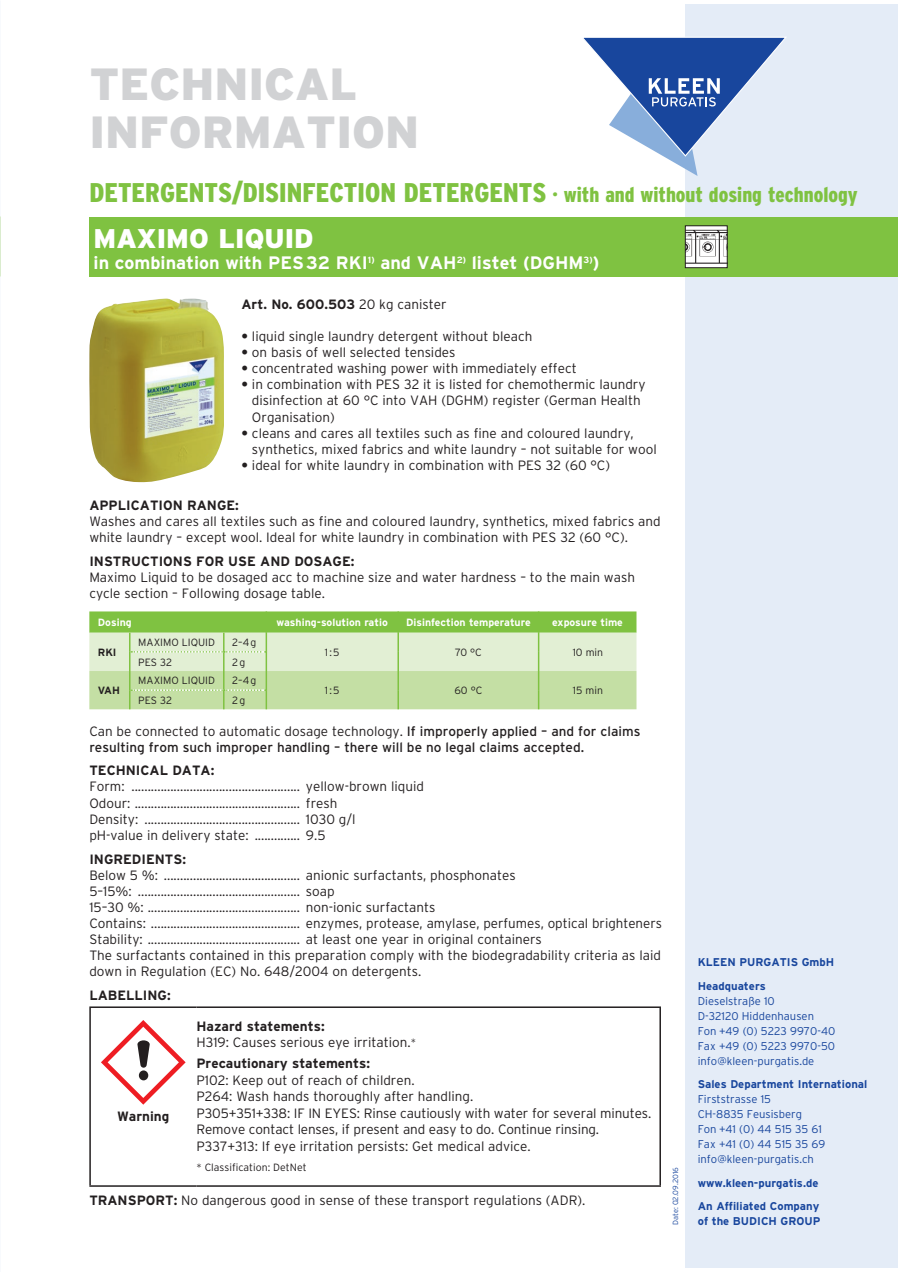
<style>
.page{position:relative;width:902px;height:1272px;background:#fff}
.page>*{position:absolute;margin:0;border:0;box-sizing:border-box;transform-origin:0 0}
.Technische_Informati{font:900 45px "Interstate";color:#d1d2d4}
.Produktgruppe{font:900 condensed 27px "Interstate";color:#7fc241}
.Produktname{font:900 27px "Interstate";color:#fff}
.Produktunterzeile{font:700 18px "Interstate";color:#fff}
.Grundschrift{font:300 13.5px/16.2px "Interstate";color:#231f20}
.Grundschrift-2{font:13.5px/16.2px "Interstate";color:#231f20}
.Subhead_Bold_Versal{font:700 13.5px "Interstate";color:#231f20}
.Grundschrift-3{font:700 13.5px "Interstate";color:#231f20}
.nFl_Gefahrensymbol{font:700 13.5px "Interstate";color:#231f20}
.t1{font:300 11.25px/15px "Interstate";color:#18469d}
.t2{font:700 11.25px/15px "Interstate";color:#18469d}
.Grundschrift-4{font:300 10.5px "Interstate";color:#231f20}
.t3{font:700 10.5px "Interstate";color:#fff}
.t4{font:700 10.5px "Interstate";color:#231f20}
.t5{font:300 7.5px "Interstate";color:#18469d}
.s1{font-size:21px}
.s2{font-weight:300}
.s3{font-weight:700}
.s4{font-size:10.5px}
</style>
<div class="page">
<div style="left:685px;top:4px;width:212px;height:1263px;background:#e4ecf7"></div>
<svg style="left:583px;top:37px;width:204px;height:139px"></svg>
<svg style="left:89px;top:611px;width:547px;height:98px;background:#c0dea0"></svg>
<hr style="left:89px;top:1006px;width:107px;height:1px;background:#231f20">
<hr style="left:89px;top:1007px;width:2px;height:178px;background:#231f20">
<hr style="left:196px;top:1006px;width:465px;height:1px;background:#231f20">
<hr style="left:659px;top:1007px;width:2px;height:178px;background:#231f20">
<hr style="left:89px;top:1185px;width:107px;height:1px;background:#231f20">
<hr style="left:196px;top:1185px;width:465px;height:1px;background:#231f20">
<svg style="left:101px;top:1020px;width:85px;height:84px"></svg>
<div style="left:89px;top:217px;width:808px;height:59px;background:#7fc241"></div>
<img style="left:89px;top:298px;width:135px;height:184px">
<div style="left:685px;top:226px;width:42px;height:42px;background:linear-gradient(to right,#fff,#fff)"></div>
<img style="left:687px;top:230px;width:38px;height:34px">
<div style="left:685px;top:225px;width:42px;height:43px;border:1px solid #231f20"></div>
<p class="Technische_Informati" style="left:89px;top:59px;width:269px">TECHNICAL</p>
<p class="Technische_Informati" style="left:89px;top:107px;width:331px">INFORMATION</p>
<p class="Produktgruppe" style="left:89px;top:177px;width:769px">DETERGENTS/DISINFECTION DETERGENTS <span class="s1">· with and without dosing technology</span></p>
<p class="Produktname" style="left:94px;top:223px;width:221px">MAXIMO LIQUID</p>
<p class="Produktunterzeile" style="left:94px;top:253px;width:507px">in combination with PES32 RKI<sup>1)</sup> and VAH<sup>2)</sup> listet (DGHM<sup>3)</sup>)</p>
<p class="Grundschrift-3" style="left:241px;top:296px;width:207px">Art. No. 600.503 <span class="s2">20 kg canister</span></p>
<p class="Grundschrift" style="left:241px;top:328px;width:292px"><span class="s3">•</span> liquid single laundry detergent without bleach</p>
<p class="Grundschrift" style="left:241px;top:344px;width:215px"><span class="s3">•</span> on basis of well selected tensides</p>
<p class="Grundschrift" style="left:241px;top:360px;width:337px"><span class="s3">•</span> concentrated washing power with immediately effect</p>
<p class="Grundschrift" style="left:252px;top:376px;width:395px;text-indent:-10px"><span class="s3">•</span> in combination with PES 32 it is listed for chemothermic laundry disinfection at 60 °C into VAH (DGHM) register (German Health<br>Organisation)</p>
<p class="Grundschrift" style="left:252px;top:425px;width:406px;text-indent:-10px"><span class="s3">•</span> cleans and cares all textiles such as fine and coloured laundry, synthetics, mixed fabrics and white laundry – not suitable for wool</p>
<p class="Grundschrift" style="left:241px;top:457px;width:370px"><span class="s3">•</span> ideal for white laundry in combination with PES 32 (60 °C)</p>
<p class="Subhead_Bold_Versal" style="left:89px;top:497px;width:151px">APPLICATION RANGE:</p>
<p class="Grundschrift" style="left:89px;top:513px;width:572px">Washes and cares all textiles such as fine and coloured laundry, synthetics, mixed fabrics and white laundry – except wool. Ideal for white laundry in combination with PES 32 (60 °C).</p>
<p class="Subhead_Bold_Versal" style="left:89px;top:553px;width:266px">INSTRUCTIONS FOR USE AND DOSAGE:</p>
<p class="Grundschrift" style="left:89px;top:569px;width:547px">Maximo Liquid to be dosaged acc to machine size and water hardness – to the main wash cycle section – Following dosage table.</p>
<p class="t3" style="left:98px;top:616px;width:35px">Dosing</p>
<p class="t3" style="left:276px;top:616px;width:113px">washing-solution ratio</p>
<p class="t3" style="left:406px;top:616px;width:126px">Disinfection temperature</p>
<p class="t3" style="left:552px;top:616px;width:72px">exposure time</p>
<p class="t4" style="left:98px;top:646px;width:20px">RKI</p>
<p class="Grundschrift-4" style="left:138px;top:636px;width:78px">MAXIMO LIQUID</p>
<p class="Grundschrift-4" style="left:232px;top:636px;width:26px">2–4g</p>
<p class="Grundschrift-4" style="left:325px;top:646px;width:16px">1:5</p>
<p class="Grundschrift-4" style="left:455px;top:646px;width:28px">70 °C</p>
<p class="Grundschrift-4" style="left:572px;top:646px;width:32px">10 min</p>
<p class="t4" style="left:98px;top:684px;width:24px">VAH</p>
<p class="Grundschrift-4" style="left:138px;top:656px;width:35px">PES 32</p>
<p class="Grundschrift-4" style="left:232px;top:656px;width:15px">2g</p>
<p class="Grundschrift-4" style="left:138px;top:675px;width:78px">MAXIMO LIQUID</p>
<p class="Grundschrift-4" style="left:232px;top:675px;width:26px">2–4g</p>
<p class="Grundschrift-4" style="left:325px;top:684px;width:16px">1:5</p>
<p class="Grundschrift-4" style="left:454px;top:684px;width:29px">60 °C</p>
<p class="Grundschrift-4" style="left:573px;top:684px;width:32px">15 min</p>
<p class="Grundschrift-4" style="left:138px;top:694px;width:35px">PES 32</p>
<p class="Grundschrift-4" style="left:232px;top:694px;width:15px">2g</p>
<p class="Grundschrift-2" style="left:89px;top:722px;width:552px"><span class="s2">Can be connected to automatic dosage technology.</span> If improperly applied – and for claims resulting from such improper handling – there will be no legal claims accepted.</p>
<p class="Subhead_Bold_Versal" style="left:89px;top:763px;width:126px">TECHNICAL DATA:</p>
<p class="Grundschrift" style="left:89px;top:778px;width:336px">Form: .................................................... yellow-brown liquid</p>
<p class="Grundschrift" style="left:89px;top:794px;width:250px">Odour: ................................................... fresh</p>
<p class="Grundschrift" style="left:89px;top:810px;width:268px">Density: ................................................ 1030 g/l</p>
<p class="Grundschrift" style="left:89px;top:826px;width:238px">pH-value in delivery state: .............. 9.5</p>
<p class="Subhead_Bold_Versal" style="left:89px;top:851px;width:98px">INGREDIENTS:</p>
<p class="Grundschrift" style="left:89px;top:866px;width:428px">Below 5 %: .......................................... anionic surfactants, phosphonates</p>
<p class="Grundschrift" style="left:89px;top:882px;width:247px">5–15%: .................................................. soap</p>
<p class="Grundschrift" style="left:89px;top:898px;width:347px">15–30 %: ............................................... non-ionic surfactants</p>
<p class="Grundschrift" style="left:89px;top:915px;width:574px">Contains: .............................................. enzymes, protease, amylase, perfumes, optical brighteners</p>
<p class="Grundschrift" style="left:89px;top:931px;width:454px">Stability: ............................................... at least one year in original containers</p>
<p class="Grundschrift" style="left:89px;top:947px;width:573px">The surfactants contained in this preparation comply with the biodegradability criteria as laid down in Regulation (EC) No. 648/2004 on detergents.</p>
<p class="Grundschrift-3" style="left:89px;top:988px;width:83px">LABELLING:</p>
<p class="Grundschrift" style="left:196px;top:1017px;width:221px"><span class="s3">Hazard statements:<br></span>H319: Causes serious eye irritation.<span class="s4">*</span></p>
<p class="Grundschrift" style="left:196px;top:1054px;width:456px"><span class="s3">Precautionary statements:<br></span>P102: Keep out of reach of children.<br>P264: Wash hands thoroughly after handling.<br>P305+351+338: IF IN EYES: Rinse cautiously with water for several minutes.<br>Remove contact lenses, if present and easy to do. Continue rinsing.<br>P337+313: If eye irritation persists: Get medical advice.</p>
<p class="Grundschrift-4" style="left:196px;top:1161px;width:112px">* Classification: DetNet</p>
<p class="Grundschrift" style="left:89px;top:1191px;width:497px"><span class="s3">TRANSPORT:</span> No dangerous good in sense of these transport regulations (ADR).</p>
<p class="nFl_Gefahrensymbol" style="left:117px;top:1108px;width:54px">Warning</p>
<p class="t5" style="left:671px;top:1225px;width:59px;rotate:-90deg">Date: 02.09.2016</p>
<p class="t2" style="left:697px;top:954px;width:138px">KLEEN PURGATIS GmbH</p>
<p class="t1" style="left:697px;top:978px;width:139px"><span class="s3">Headquaters<br></span>Dieselstraße 10<br>D-32120 Hiddenhausen<br>Fon +49 (0) 5223 9970-40<br>Fax +49 (0) 5223 9970-50 info@kleen-purgatis.de</p>
<p class="t1" style="left:697px;top:1076px;width:171px"><span class="s3">Sales Department International<br></span>Firststrasse 15<br>CH-8835 Feusisberg<br>Fon +41 (0) 44 515 35 61<br>Fax +41 (0) 44 515 35 69 info@kleen-purgatis.ch</p>
<p class="t2" style="left:697px;top:1175px;width:122px">www.kleen-purgatis.de</p>
<p class="t2" style="left:697px;top:1198px;width:124px">An Affiliated Company of the BUDICH GROUP</p>
</div>
